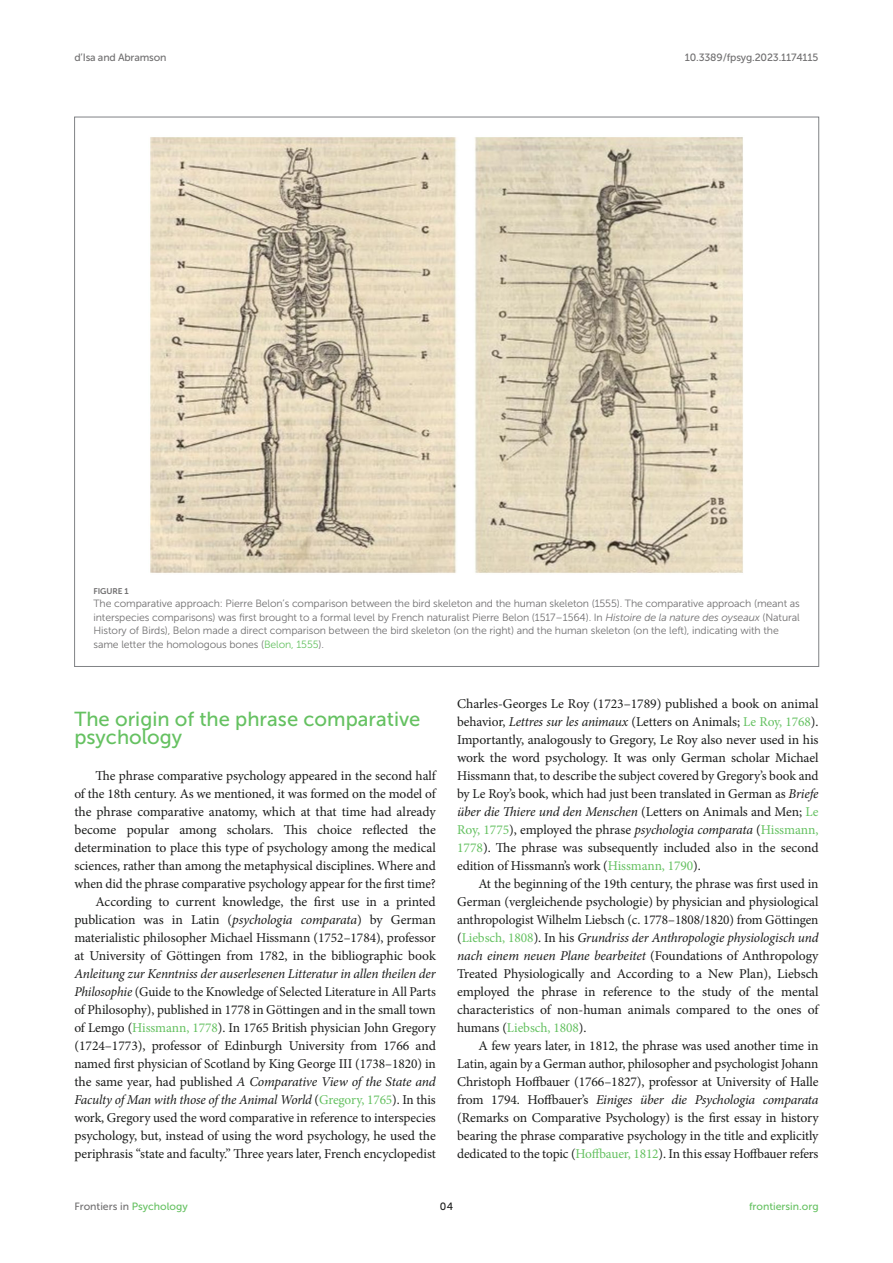
<style>
.page{position:relative;width:893px;height:1263px;background:#fff}
.page>*{position:absolute;margin:0;border:0;box-sizing:border-box;transform-origin:0 0}
.HEAD_1{font:20.25px/18px "Museo Sans 500";color:#65c161}
.TEXT{font:13.5px/18px "Minion Pro";letter-spacing:-.01em;color:#1b1c1b;text-align:justify}
.TEXT_FLUSH{font:13.5px/18px "Minion Pro";letter-spacing:-.01em;color:#1b1c1b;text-align:justify}
.FIG_LEG{font:10.5px/13.5px "Museo Sans 300";letter-spacing:-.01em;color:#706f70}
.t1{font:10.5px "Museo Sans 500";letter-spacing:-.015em;color:#706f70}
.t2{font:10.5px "Museo Sans 500";color:#65c161}
.t3{font:10.5px "Museo Sans 500";color:#1b1c1b}
.FIG_HD{font:8.25px "Museo Sans 700";letter-spacing:-.01em;color:#706f70}
.s1{font-style:italic}
.s2{color:#65c161}
</style>
<div class="page">
<img style="left:150px;top:137px;width:593px;height:436px">
<p class="t1" style="left:74px;top:51px;width:94px">d’Isa and Abramson</p>
<p class="t1" style="left:685px;top:51px;width:135px">10.3389/fpsyg.2023.1174115</p>
<p class="FIG_HD" style="left:94px;top:586px;width:37px">FIGURE 1</p>
<p class="FIG_LEG" style="left:94px;top:597px;width:708px">The comparative approach: Pierre Belon’s comparison between the bird skeleton and the human skeleton (1555). The comparative approach (meant as interspecies comparisons) was first brought to a formal level by French naturalist Pierre Belon (1517–1564). In <span class="s1">Histoire de la nature des oyseaux</span> (Natural History of Birds), Belon made a direct comparison between the bird skeleton (on the right) and the human skeleton (on the left), indicating with the same letter the homologous bones (<span class="s2">Belon, 1555</span>).</p>
<p class="HEAD_1" style="left:74px;top:710px;width:348px">The origin of the phrase comparative psychology</p>
<p class="TEXT_FLUSH" style="left:74px;top:767px;width:363px;text-indent:21px">The phrase comparative psychology appeared in the second half of the 18th century. As we mentioned, it was formed on the model of the phrase comparative anatomy, which at that time had already become popular among scholars. This choice reflected the determination to place this type of psychology among the medical sciences, rather than among the metaphysical disciplines. Where and when did the phrase comparative psychology appear for the first time?</p>
<p class="TEXT" style="left:74px;top:893px;width:363px;text-indent:21px">According to current knowledge, the first use in a printed publication was in Latin (<span class="s1">psychologia comparata</span>) by German materialistic philosopher Michael Hissmann (1752–1784), professor at University of Göttingen from 1782, in the bibliographic book <span class="s1">Anleitung zur Kenntniss der auserlesenen Litteratur in allen theilen der Philosophie</span> (Guide to the Knowledge of Selected Literature in All Parts of Philosophy), published in 1778 in Göttingen and in the small town of Lemgo (<span class="s2">Hissmann, 1778</span>). In 1765 British physician John Gregory (1724–1773), professor of Edinburgh University from 1766 and named first physician of Scotland by King George III (1738–1820) in the same year, had published <span class="s1">A Comparative View of the State and Faculty of Man with those of the Animal World</span> (<span class="s2">Gregory, 1765</span>). In this work, Gregory used the word comparative in reference to interspecies psychology, but, instead of using the word psychology, he used the periphrasis “state and faculty.” Three years later, French encyclopedist</p>
<p class="TEXT" style="left:457px;top:695px;width:363px">Charles-Georges Le Roy (1723–1789) published a book on animal behavior, <span class="s1">Lettres sur les animaux</span> (Letters on Animals; <span class="s2">Le Roy, 1768</span>).<br>Importantly, analogously to Gregory, Le Roy also never used in his work the word psychology. It was only German scholar Michael Hissmann that, to describe the subject covered by Gregory’s book and by Le Roy’s book, which had just been translated in German as <span class="s1">Briefe über die Thiere und den Menschen</span> (Letters on Animals and Men; <span class="s2">Le Roy, 1775</span>), employed the phrase <span class="s1">psychologia comparata</span> (<span class="s2">Hissmann, 1778</span>). The phrase was subsequently included also in the second edition of Hissmann’s work (<span class="s2">Hissmann, 1790</span>).</p>
<p class="TEXT" style="left:457px;top:875px;width:363px;text-indent:21px">At the beginning of the 19th century, the phrase was first used in German (vergleichende psychologie) by physician and physiological anthropologist Wilhelm Liebsch (c. 1778–1808/1820) from Göttingen (<span class="s2">Liebsch, 1808</span>). In his <span class="s1">Grundriss der Anthropologie physiologisch und nach einem neuen Plane bearbeitet</span> (Foundations of Anthropology Treated Physiologically and According to a New Plan), Liebsch employed the phrase in reference to the study of the mental characteristics of non-human animals compared to the ones of humans (<span class="s2">Liebsch, 1808</span>).</p>
<p class="TEXT" style="left:457px;top:1037px;width:363px;text-indent:21px">A few years later, in 1812, the phrase was used another time in Latin, again by a German author, philosopher and psychologist Johann Christoph Hoffbauer (1766–1827), professor at University of Halle from 1794. Hoffbauer’s <span class="s1">Einiges über die Psychologia comparata </span>(Remarks on Comparative Psychology) is the first essay in history bearing the phrase comparative psychology in the title and explicitly dedicated to the topic (<span class="s2">Hoffbauer, 1812</span>). In this essay Hoffbauer refers</p>
<p class="t1" style="left:74px;top:1200px;width:115px">Frontiers in <span class="s2">Psychology</span></p>
<p class="t3" style="left:440px;top:1200px;width:15px">04</p>
<p class="t2" style="left:749px;top:1200px;width:71px">frontiersin.org</p>
</div>
